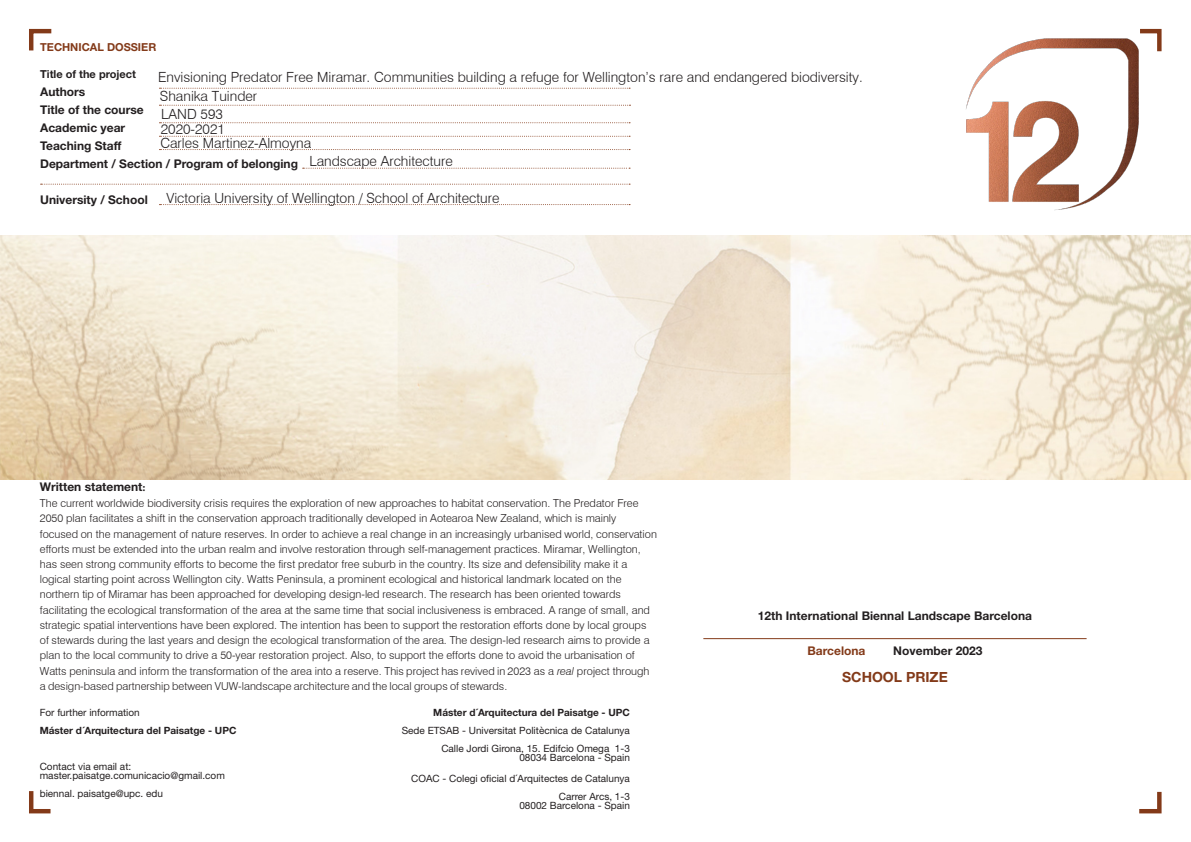
<style>
.page{position:relative;width:1191px;height:842px;background:#fff}
.page>*{position:absolute;margin:0;border:0;box-sizing:border-box;transform-origin:0 0}
.t1{font:300 14px/18.6px "Swiss 721 BT";color:#221e1f}
.t2{font:700 14px "Helvetica Neue";color:#833a19}
.t3{font:700 12px "Helvetica Neue";color:#231f20}
.t4{font:700 12px "Helvetica Neue";color:#833a19}
.t5{font:300 11px/15.2px "Swiss 721 BT";color:#221e1f}
.t6{font:700 11px "Helvetica Neue";color:#231f20}
.t7{font:700 11px "Helvetica Neue";color:#833a19}
.t8{font:10px "Helvetica Neue";color:#231f20}
.t9{font:700 10px "Helvetica Neue";color:#231f20}
.s1{font-family:"Minion Pro"}
.s2{font-style:italic}
</style>
<div class="page">
<svg style="left:29px;top:28px;width:23px;height:23px"></svg>
<svg style="left:29px;top:791px;width:22px;height:23px"></svg>
<svg style="left:1139px;top:791px;width:23px;height:23px"></svg>
<svg style="left:1140px;top:28px;width:22px;height:24px"></svg>
<img style="left:0;top:235px;width:1191px;height:244px">
<svg style="left:159px;top:88px;width:471px;height:1px"></svg>
<hr style="left:703px;top:638px;width:383px;height:1px;background:#833a19">
<svg style="left:159px;top:105px;width:471px;height:1px"></svg>
<svg style="left:159px;top:122px;width:471px;height:1px"></svg>
<svg style="left:159px;top:136px;width:471px;height:1px"></svg>
<svg style="left:159px;top:149px;width:471px;height:1px"></svg>
<svg style="left:159px;top:204px;width:471px;height:1px"></svg>
<svg style="left:303px;top:168px;width:327px;height:1px"></svg>
<svg style="left:41px;top:184px;width:589px;height:1px"></svg>
<img style="left:966px;top:32px;width:184px;height:179px">
<p class="t7" style="left:40px;top:41px;width:118px">TECHNICAL DOSSIER</p>
<p class="t6" style="left:40px;top:68px;width:97px">Title of the project</p>
<p class="t3" style="left:40px;top:85px;width:47px">Authors</p>
<p class="t3" style="left:40px;top:103px;width:105px">Title of the course</p>
<p class="t3" style="left:40px;top:121px;width:87px">Academic year</p>
<p class="t3" style="left:40px;top:139px;width:83px">Teaching Staff</p>
<p class="t3" style="left:40px;top:157px;width:259px">Department / Section / Program of belonging</p>
<p class="t3" style="left:40px;top:193px;width:109px">University / School</p>
<p class="t1" style="left:158px;top:67px;width:706px">Envisioning Predator Free Miramar. Communities building a refuge for Wellington’s rare and endangered biodiversity.<br>Shanika Tuinder<br>LAND 593</p>
<p class="t1" style="left:160px;top:122px;width:152px;line-height:13.6px">2020-2021<br>Carles Martinez-Almoyna</p>
<p class="t1" style="left:309px;top:152px;width:145px">Landscape Architecture</p>
<p class="t1" style="left:166px;top:188px;width:334px">Victoria University of Wellington / School of Architecture</p>
<p class="t3" style="left:40px;top:479px;width:107px">Written statement<span class="s1">:</span></p>
<p class="t5" style="left:40px;top:496px;width:618px">The current worldwide biodiversity crisis requires the exploration of new approaches to habitat conservation. The Predator Free 2050 plan facilitates a shift in the conservation approach traditionally developed in Aotearoa New Zealand, which is mainly focused on the management of nature reserves. In order to achieve a real change in an increasingly urbanised world, conservation efforts must be extended into the urban realm and involve restoration through self-management practices. Miramar, Wellington, has seen strong community efforts to become the first predator free suburb in the country. Its size and defensibility make it a logical starting point across Wellington city. Watts Peninsula, a prominent ecological and historical landmark located on the northern tip of Miramar has been approached for developing design-led research. The research has been oriented towards facilitating the ecological transformation of the area at the same time that social inclusiveness is embraced. A range of small, and strategic spatial interventions have been explored. The intention has been to support the restoration efforts done by local groups of stewards during the last years and design the ecological transformation of the area. The design-led research aims to provide a plan to the local community to drive a 50-year restoration project. Also, to support the efforts done to avoid the urbanisation of Watts peninsula and inform the transformation of the area into a reserve. This project has revived in 2023 as a <span class="s2">real</span> project through a design-based partnership between VUW-landscape architecture and the local groups of stewards.</p>
<p class="t8" style="left:40px;top:706px;width:102px">For further information</p>
<p class="t9" style="left:40px;top:724px;width:198px">Máster d´Arquitectura del Paisatge - UPC</p>
<p class="t8" style="left:40px;top:760px;width:93px">Contact via email at:</p>
<p class="t8" style="left:40px;top:769px;width:187px">master.paisatge.comunicacio@gmail.com</p>
<p class="t8" style="left:40px;top:787px;width:125px">biennal. paisatge@upc. edu</p>
<p class="t9" style="left:433px;top:706px;width:198px">Máster d´Arquitectura del Paisatge - UPC</p>
<p class="t8" style="left:402px;top:724px;width:230px">Sede ETSAB - Universitat Politècnica de Catalunya</p>
<p class="t8" style="left:441px;top:742px;width:190px">Calle Jordi Girona, 15. Edifcio Omega 1-3</p>
<p class="t8" style="left:519px;top:751px;width:112px">08034 Barcelona - Spain</p>
<p class="t8" style="left:411px;top:772px;width:220px">COAC - Colegi oficial d´Arquitectes de Catalunya</p>
<p class="t8" style="left:559px;top:790px;width:73px">Carrer Arcs, 1-3</p>
<p class="t8" style="left:519px;top:799px;width:112px">08002 Barcelona - Spain</p>
<p class="t3" style="left:758px;top:608px;width:275px">12th International Biennal Landscape Barcelona</p>
<p class="t4" style="left:807px;top:644px;width:59px">Barcelona</p>
<p class="t3" style="left:893px;top:644px;width:91px">November 2023</p>
<p class="t2" style="left:842px;top:669px;width:107px">SCHOOL PRIZE</p>
</div>
